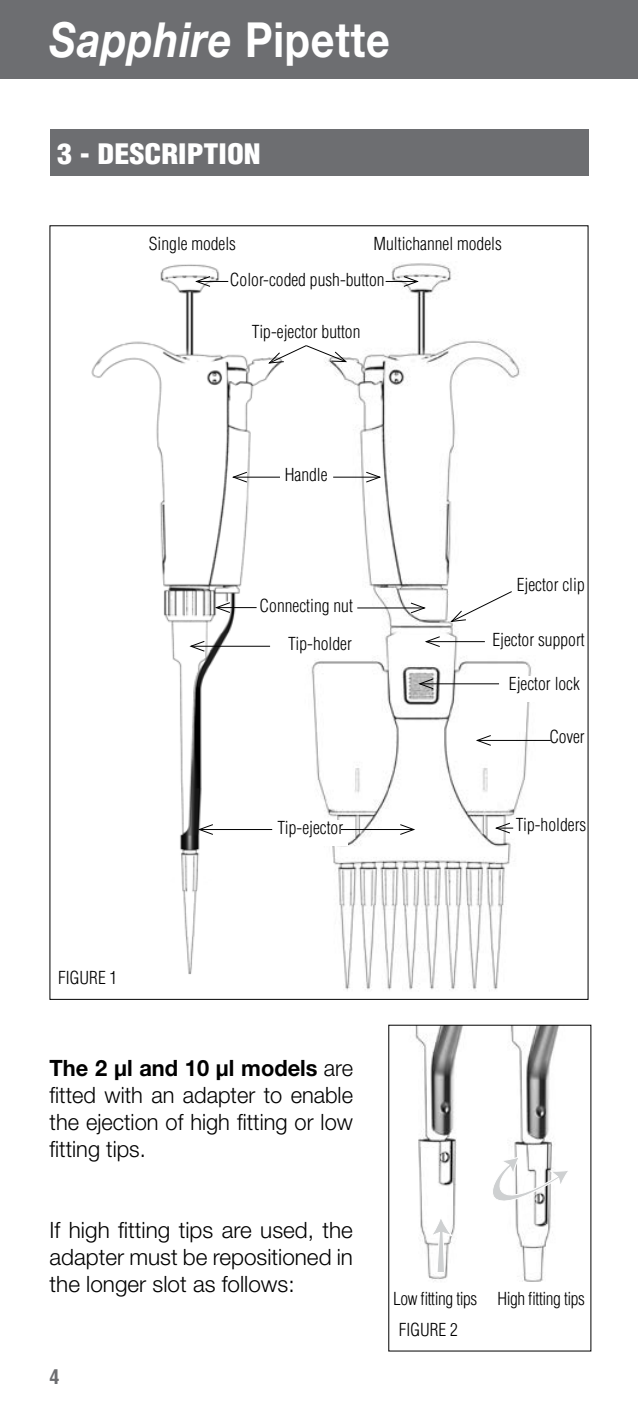
<style>
.page{position:relative;width:638px;height:1418px;background:#fff}
.page>*{position:absolute;margin:0;border:0;box-sizing:border-box;transform-origin:0 0}
.t1{font:italic 700 48.5px "Helvetica Neue";letter-spacing:.02em;color:#fff;scale:.85 1}
.t2{font:900 condensed 27.5px "Helvetica";color:#fff;scale:1.1 1}
.t3{font:300 22.5px/27px "Helvetica Neue";color:#000;text-align:justify}
.t4{font:700 condensed 20px "Helvetica";color:#6d6e71}
.t5{font:300 condensed 17.5px/36.5px "Helvetica";color:#000}
.t6{font:300 condensed 17.5px "Helvetica";letter-spacing:-.025em;color:#000}
.s1{font-style:normal}
.s2{font-weight:700}
</style>
<div class="page">
<div style="left:0;top:0;width:638px;height:79px;background:#6d6e71"></div>
<img style="left:311px;top:263px;width:229px;height:727px">
<img style="left:91px;top:264px;width:189px;height:710px">
<div style="left:50px;top:129px;width:538px;height:46px;background:#6d6e71"></div>
<div style="left:243px;top:635px;width:109px;height:23px;background:#fff"></div>
<div style="left:509px;top:676px;width:76px;height:26px;background:#fff"></div>
<div style="left:273px;top:820px;width:75px;height:25px;background:#fff"></div>
<div style="left:516px;top:817px;width:76px;height:26px;background:#fff"></div>
<hr style="left:341px;top:829px;width:73px;height:1px;background:#000">
<svg style="left:399px;top:823px;width:16px;height:12px"></svg>
<hr style="left:386px;top:281px;width:31px;height:1px;background:#000">
<svg style="left:403px;top:276px;width:16px;height:11px"></svg>
<hr style="left:197px;top:281px;width:31px;height:1px;background:#000">
<svg style="left:195px;top:276px;width:16px;height:11px"></svg>
<svg style="left:268px;top:345px;width:79px;height:19px"></svg>
<hr style="left:233px;top:477px;width:47px;height:1px;background:#000">
<svg style="left:232px;top:471px;width:16px;height:12px"></svg>
<hr style="left:333px;top:477px;width:47px;height:1px;background:#000">
<svg style="left:365px;top:471px;width:16px;height:12px"></svg>
<hr style="left:216px;top:607px;width:41px;height:1px;background:#000">
<svg style="left:215px;top:602px;width:16px;height:11px"></svg>
<hr style="left:357px;top:607px;width:67px;height:1px;background:#000">
<svg style="left:410px;top:602px;width:16px;height:11px"></svg>
<svg style="left:450px;top:590px;width:62px;height:32px"></svg>
<hr style="left:426px;top:641px;width:59px;height:1px;background:#000">
<svg style="left:424px;top:636px;width:16px;height:11px"></svg>
<hr style="left:420px;top:683px;width:79px;height:1px;background:#000">
<svg style="left:418px;top:678px;width:16px;height:11px"></svg>
<hr style="left:199px;top:829px;width:73px;height:1px;background:#000">
<svg style="left:198px;top:823px;width:16px;height:12px"></svg>
<hr style="left:191px;top:646px;width:79px;height:1px;background:#000">
<svg style="left:189px;top:640px;width:16px;height:12px"></svg>
<hr style="left:477px;top:740px;width:74px;height:1px;background:#000">
<svg style="left:475px;top:734px;width:16px;height:12px"></svg>
<svg style="left:494px;top:822px;width:19px;height:11px"></svg>
<img style="left:415px;top:1026px;width:48px;height:255px">
<img style="left:510px;top:1026px;width:50px;height:256px">
<svg style="left:493px;top:1155px;width:75px;height:64px"></svg>
<svg style="left:431px;top:1215px;width:22px;height:56px"></svg>
<h1 class="t1" style="left:50px;top:9px;width:402px">Sapphire <span class="s1">Pipette</span></h1>
<h2 class="t2" style="left:57px;top:137px;width:186px">3 - DESCRIPTION</h2>
<p class="t5" style="left:149px;top:225px;width:89px">Single models</p>
<p class="t5" style="left:230px;top:225px;width:273px;text-indent:144px">Multichannel models<br>Color-coded push-button</p>
<p class="t5" style="left:252px;top:313px;width:110px">Tip-ejector button</p>
<p class="t5" style="left:285px;top:456px;width:44px">Handle</p>
<p class="t5" style="left:260px;top:586px;width:95px;line-height:38px;text-align:right">Connecting nut<br>Tip-holder</p>
<p class="t5" style="left:517px;top:566px;width:70px">Ejector clip</p>
<p class="t5" style="left:492px;top:621px;width:94px">Ejector support</p>
<p class="t5" style="left:509px;top:665px;width:72px">Ejector lock</p>
<p class="t5" style="left:549px;top:718px;width:37px">Cover</p>
<p class="t5" style="left:58px;top:959px;width:61px">FIGURE 1</p>
<p class="t5" style="left:277px;top:809px;width:67px">Tip-ejector</p>
<p class="t5" style="left:516px;top:806px;width:72px">Tip-holders</p>
<p class="t3" style="left:50px;top:1053px;width:305px"><span class="s2">The 2 µl and 10 µl models</span> are fitted with an adapter to enable the ejection of high fitting or low fitting tips.</p>
<p class="t3" style="left:50px;top:1215px;width:305px">If high fitting tips are used, the adapter must be repositioned in the longer slot as follows:</p>
<p class="t4" style="left:50px;top:1364px;width:11px">4</p>
<p class="t6" style="left:393px;top:1287px;width:86px">Low fitting tips</p>
<p class="t5" style="left:399px;top:1311px;width:61px">FIGURE 2</p>
<p class="t6" style="left:497px;top:1287px;width:89px">High fitting tips</p>
</div>
